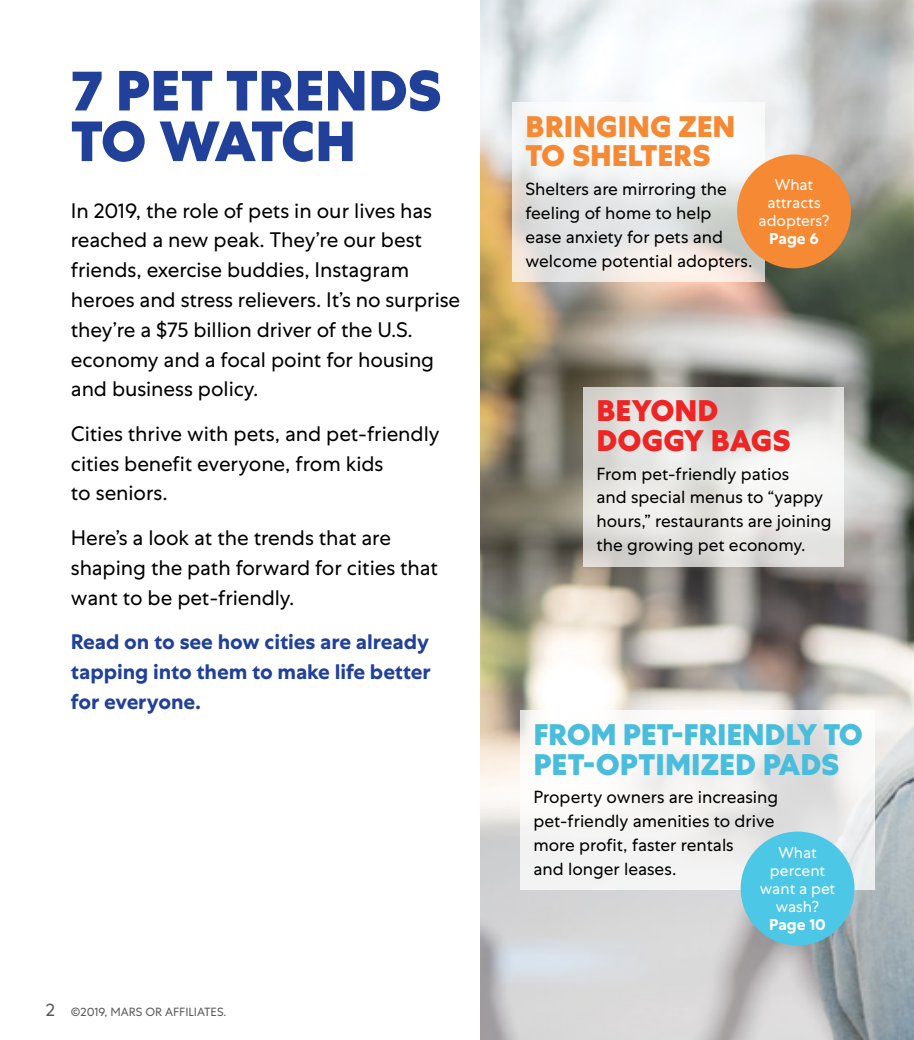
<style>
.page{position:relative;width:914px;height:1040px;background:#fff}
.page>*{position:absolute;margin:0;border:0;box-sizing:border-box;transform-origin:0 0}
.t1{font:800 56.52px/50.6px "Mars Centra";color:#21409a}
.t2{font:800 29.75px/29.8px "Mars Centra";letter-spacing:-.01em;color:#49bddb}
.t3{font:800 29.75px/29.8px "Mars Centra";color:#f68933}
.t4{font:800 29.75px/29.8px "Mars Centra";color:#ee2525}
.t5{font:21px/29.8px "Mars Centra";letter-spacing:-.005em;color:#000}
.t6{font:700 21px/29.8px "Mars Centra";letter-spacing:-.005em;color:#21409a;text-align:justify}
.t7{font:17.5px/23.8px "Mars Centra";color:#000}
.t8{font:15.75px/17.8px "Mars Centra";color:#fff;text-align:center}
.t9{font:700 15.75px "Mars Centra";color:#fff}
.t10{font:11.9px "Mars Centra";color:#58595b}
.s1{font-size:17.85px}
</style>
<div class="page">
<img style="left:480px;top:0;width:434px;height:1040px">
<svg style="left:583px;top:387px;width:260px;height:179px"></svg>
<svg style="left:512px;top:102px;width:252px;height:180px"></svg>
<div style="left:737px;top:154px;width:114px;height:114px;background:#f68933;border-radius:50%"></div>
<svg style="left:520px;top:710px;width:354px;height:180px;fill:#f4f3f3"></svg>
<div style="left:740px;top:831px;width:114px;height:114px;background:#4cc7e6;border-radius:50%"></div>
<h1 class="t1" style="left:71px;top:67px;width:372px">7 PET TRENDS<br>TO WATCH</h1>
<p class="t5" style="left:71px;top:195px;width:391px">In 2019, the role of pets in our lives has reached a new peak. They’re our best friends, exercise buddies, Instagram heroes and stress relievers. It’s no surprise they’re a $75 billion driver of the U.S. economy and a focal point for housing and business policy.</p>
<p class="t5" style="left:71px;top:419px;width:370px">Cities thrive with pets, and pet-friendly cities benefit everyone, from kids<br>to seniors.</p>
<p class="t5" style="left:71px;top:523px;width:368px">Here’s a look at the trends that are shaping the path forward for cities that want to be pet-friendly.</p>
<p class="t6" style="left:71px;top:627px;width:361px">Read on to see how cities are already tapping into them to make life better for everyone.</p>
<p class="t10" style="left:46px;top:1005px;width:182px"><span class="s1">2</span> ©2019, MARS OR AFFILIATES.</p>
<h2 class="t3" style="left:525px;top:112px;width:211px">BRINGING ZEN<br>TO SHELTERS</h2>
<p class="t7" style="left:525px;top:177px;width:228px">Shelters are mirroring the feeling of home to help<br>ease anxiety for pets and welcome potential adopters.</p>
<p class="t8" style="left:758px;top:176px;width:72px">What attracts adopters?</p>
<p class="t9" style="left:769px;top:229px;width:51px">Page 6</p>
<h2 class="t4" style="left:596px;top:396px;width:195px">BEYOND<br>DOGGY BAGS</h2>
<p class="t7" style="left:596px;top:461px;width:237px">From pet-friendly patios<br>and special menus to “yappy hours,” restaurants are joining the growing pet economy.</p>
<h2 class="t2" style="left:533px;top:720px;width:331px">FROM PET-FRIENDLY TO<br>PET-OPTIMIZED PADS</h2>
<p class="t7" style="left:533px;top:785px;width:246px">Property owners are increasing pet-friendly amenities to drive more profit, faster rentals<br>and longer leases.</p>
<p class="t8" style="left:759px;top:844px;width:77px">What percent want a pet wash?</p>
<p class="t9" style="left:769px;top:915px;width:58px">Page 10</p>
</div>
